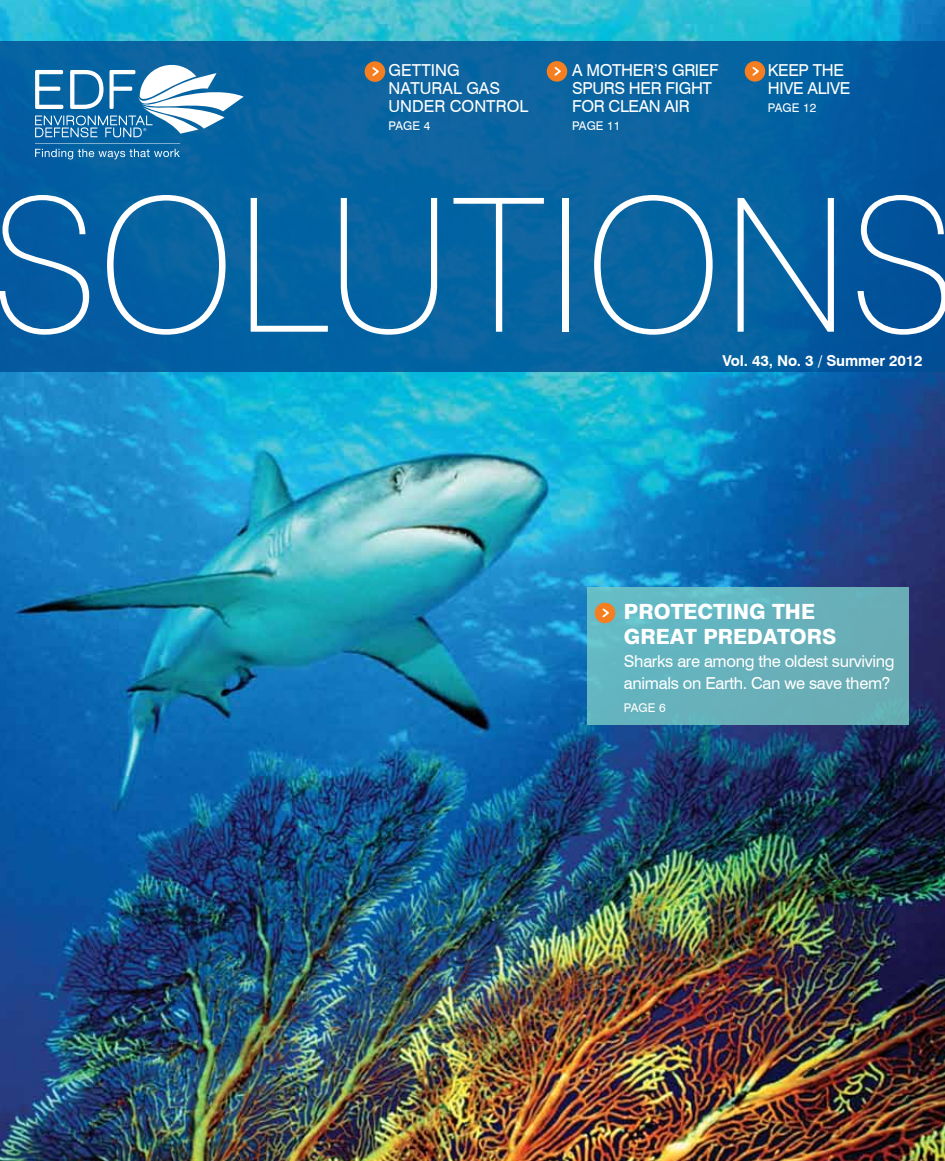
<style>
.page{position:relative;width:945px;height:1161px;background:#fff}
.page>*{position:absolute;margin:0;border:0;box-sizing:border-box;transform-origin:0 0}
.t1{font:800 21px/25.5px "Swiss 721 BT";color:#fff}
.t2{font:16.5px/18px "Swiss 721 BT";letter-spacing:-.02em;color:#fff}
.t3{font:16.5px/18px "Swiss 721 BT";color:#fff}
.t4{font:700 15px "Swiss 721 BT";letter-spacing:-.01em;color:#fff}
.t5{font:12px "Swiss 721 BT";letter-spacing:.01em;color:#fff}
</style>
<div class="page">
<img style="left:0;top:0;width:945px;height:1161px">
<div style="left:588px;top:588px;width:321px;height:137px;background:#67b1bb"></div>
<div style="left:595px;top:603px;width:20px;height:20px;background:#f57e20;border-radius:50%"></div>
<svg style="left:602px;top:608px;width:7px;height:10px"></svg>
<div style="left:0;top:42px;width:945px;height:330px;background:linear-gradient(to right,#0764a2,#065f9f)"></div>
<svg style="left:0;top:195px;width:89px;height:140px;background:#2d76b0"></svg>
<svg style="left:107px;top:195px;width:119px;height:140px;background:#2978af"></svg>
<svg style="left:251px;top:198px;width:77px;height:134px;background:#2075ac"></svg>
<svg style="left:341px;top:198px;width:96px;height:137px;background:#2a7aaf"></svg>
<svg style="left:454px;top:198px;width:90px;height:134px;background:#2375ab"></svg>
<div style="left:562px;top:198px;width:6px;height:134px;background:#fff"></div>
<svg style="left:594px;top:195px;width:119px;height:140px;background:#2b7aae"></svg>
<svg style="left:738px;top:198px;width:96px;height:134px"></svg>
<svg style="left:858px;top:195px;width:87px;height:140px;background:#2a6da9"></svg>
<svg style="left:35px;top:143px;width:145px;height:16px;background:#2d7cb1"></svg>
<svg style="left:35px;top:65px;width:209px;height:72px"></svg>
<div style="left:365px;top:61px;width:20px;height:21px;background:#f57e20;border-radius:50%"></div>
<svg style="left:372px;top:67px;width:7px;height:9px"></svg>
<div style="left:547px;top:61px;width:20px;height:21px;background:#f57e20;border-radius:50%"></div>
<svg style="left:554px;top:67px;width:7px;height:9px"></svg>
<div style="left:745px;top:61px;width:20px;height:21px;background:#f57e20;border-radius:50%"></div>
<svg style="left:752px;top:67px;width:7px;height:9px"></svg>
<p class="t3" style="left:389px;top:61px;width:141px">GETTING<br>NATURAL GAS<br>UNDER CONTROL</p>
<p class="t5" style="left:389px;top:118px;width:43px">PAGE 4</p>
<p class="t2" style="left:572px;top:61px;width:148px">A MOTHER’S GRIEF<br>SPURS HER FIGHT<br>FOR C LEAN AIR</p>
<p class="t5" style="left:572px;top:119px;width:50px">PAGE 11</p>
<p class="t2" style="left:768px;top:61px;width:82px">KEEP THE<br>HIVE ALIVE</p>
<p class="t5" style="left:768px;top:101px;width:50px">PAGE 12</p>
<p class="t4" style="left:722px;top:351px;width:202px">Vol. 43, No. 3 / Summer 2012</p>
<p class="t1" style="left:624px;top:598px;width:214px">PROTECTING THE<br>GREAT PREDATORS</p>
<p class="t2" style="left:624px;top:649px;width:272px;line-height:22.5px">SHARKS ARE AMONG THE OLDEST SURVIVING<br>ANIMALS ON EARTH. CAN WE SAVE THEM?</p>
<p class="t5" style="left:624px;top:700px;width:43px">PAGE 6</p>
</div>
